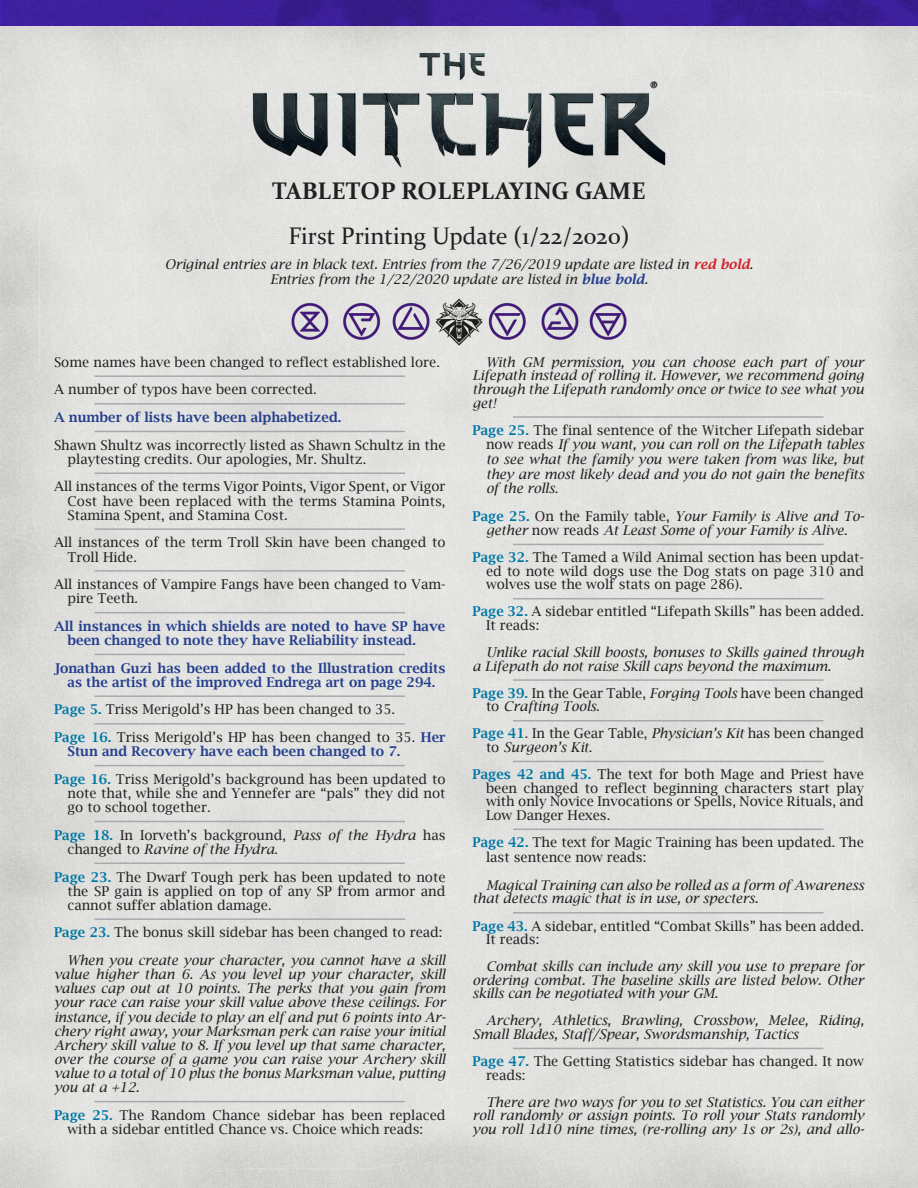
<style>
.page{position:relative;width:918px;height:1188px;background:#fff}
.page>*{position:absolute;margin:0;border:0;box-sizing:border-box;transform-origin:0 0}
.t1{font:24px "Constantia";color:#231f20}
.t2{font:700 24px "Constantia";color:#231f20}
.t3{font:13.5px/14.1px "Lucida Bright";color:#231f20}
.Read_As_End{font:italic 13.5px/14.1px "Lucida Bright";color:#231f20;text-align:justify}
.t4{font:600 13.5px/14.1px "Lucida Bright";color:#253f8e}
.Reads_As_No_Rule{font:italic 13.5px/13.6px "Lucida Bright";color:#231f20;text-align:justify}
.Copyright_Info{font:italic 13.5px "Lucida Bright";color:#231f20}
.s1{font-weight:600;color:#d1232a}
.s2{font-weight:600;color:#253f8e}
.s3{font-weight:600;color:#0077a5}
.s4{color:#0077a5}
.s5{font-weight:400;color:#231f20}
.s6{font-style:italic}
.s7{font-weight:600;font-style:normal;color:#0077a5}
.s8{font-style:normal}
</style>
<div class="page">
<img style="left:0;top:0;width:918px;height:1188px">
<img style="left:1px;top:0;width:917px;height:26px">
<img style="left:243px;top:45px;width:432px;height:126px">
<img style="left:290px;top:299px;width:338px;height:47px">
<hr style="left:94px;top:375px;width:311px;height:2px;background:#a8a9ad">
<hr style="left:94px;top:403px;width:311px;height:2px;background:#a8a9ad">
<hr style="left:94px;top:431px;width:311px;height:1px;background:#a8a9ad">
<hr style="left:94px;top:472px;width:311px;height:2px;background:#a8a9ad">
<hr style="left:94px;top:528px;width:311px;height:2px;background:#a8a9ad">
<hr style="left:94px;top:570px;width:311px;height:2px;background:#a8a9ad">
<hr style="left:94px;top:612px;width:311px;height:1px;background:#a8a9ad">
<hr style="left:94px;top:654px;width:311px;height:1px;background:#a8a9ad">
<hr style="left:94px;top:695px;width:311px;height:2px;background:#a8a9ad">
<hr style="left:94px;top:723px;width:311px;height:2px;background:#a8a9ad">
<hr style="left:94px;top:765px;width:311px;height:1px;background:#a8a9ad">
<hr style="left:94px;top:821px;width:311px;height:1px;background:#a8a9ad">
<hr style="left:94px;top:863px;width:311px;height:1px;background:#a8a9ad">
<hr style="left:94px;top:918px;width:311px;height:2px;background:#a8a9ad">
<hr style="left:94px;top:1101px;width:311px;height:1px;background:#a8a9ad">
<hr style="left:513px;top:416px;width:311px;height:2px;background:#a8a9ad">
<hr style="left:513px;top:544px;width:311px;height:1px;background:#a8a9ad">
<hr style="left:513px;top:598px;width:311px;height:1px;background:#a8a9ad">
<hr style="left:513px;top:679px;width:311px;height:2px;background:#a8a9ad">
<hr style="left:513px;top:720px;width:311px;height:2px;background:#a8a9ad">
<hr style="left:513px;top:761px;width:311px;height:1px;background:#a8a9ad">
<hr style="left:513px;top:829px;width:311px;height:1px;background:#a8a9ad">
<hr style="left:513px;top:912px;width:311px;height:2px;background:#a8a9ad">
<hr style="left:513px;top:1048px;width:311px;height:1px;background:#a8a9ad">
<p class="t2" style="left:272px;top:174px;width:375px">TABLETOP ROLEPLAYING GAME</p>
<p class="t1" style="left:288px;top:220px;width:343px">First Printing Update (1/22/2020)</p>
<p class="Copyright_Info" style="left:165px;top:256px;width:590px">Original entries are in black text. Entries from the 7/26/2019 update are listed in <span class="s1">red bold</span>.</p>
<p class="Copyright_Info" style="left:270px;top:271px;width:379px">Entries from the 1/22/2020 update are listed in <span class="s2">blue bold</span>.</p>
<p class="t3" style="left:54px;top:355px;width:387px">Some names have been changed to reflect established lore.</p>
<p class="t3" style="left:54px;top:383px;width:264px">A number of typos have been corrected.</p>
<p class="t4" style="left:54px;top:410px;width:289px">A number of lists have been alphabetized.</p>
<p class="t3" style="left:68px;top:438px;width:379px;text-indent:-14px">Shawn Shultz was incorrectly listed as Shawn Schultz in the playtesting credits. Our apologies, Mr. Shultz.</p>
<p class="t3" style="left:68px;top:480px;width:380px;text-align:justify;text-indent:-14px">All instances of the terms Vigor Points, Vigor Spent, or Vigor Cost have been replaced with the terms Stamina Points, Stamina Spent, and Stamina Cost.</p>
<p class="t3" style="left:68px;top:535px;width:380px;text-indent:-14px">All instances of the term Troll Skin have been changed to<br>Troll Hide.</p>
<p class="t3" style="left:68px;top:577px;width:379px;text-indent:-14px">All instances of Vampire Fangs have been changed to Vam&shy;pire Teeth.</p>
<p class="t4" style="left:68px;top:619px;width:380px;text-indent:-14px">All instances in which shields are noted to have SP have been changed to note they have Reliability instead.</p>
<p class="t4" style="left:54px;top:661px;width:393px;text-align:center">Jonathan Guzi has been added to the Illustration credits as the artist of the improved Endrega art on page 294.</p>
<p class="t3" style="left:54px;top:703px;width:343px"><span class="s3">Page 5.</span> Triss Merigold’s HP has been changed to 35.</p>
<p class="t4" style="left:68px;top:730px;width:379px;text-indent:-14px"><span class="s4">Page 16.</span> <span class="s5">Triss Merigold’s HP has been changed to 35.</span> Her<br>Stun and Recovery have each been changed to 7.</p>
<p class="t3" style="left:68px;top:772px;width:380px;text-align:justify;text-indent:-14px"><span class="s3">Page 16.</span> Triss Merigold’s background has been updated to note that, while she and Yennefer are “pals” they did not go to school together.</p>
<p class="t3" style="left:68px;top:828px;width:379px;text-indent:-14px"><span class="s3">Page 18.</span> In Iorveth’s background, <span class="s6">Pass of the Hydra</span> has changed to <span class="s6">Ravine of the Hydra</span>.</p>
<p class="t3" style="left:68px;top:870px;width:380px;text-align:justify;text-indent:-14px"><span class="s3">Page 23.</span> The Dwarf Tough perk has been updated to note the SP gain is applied on top of any SP from armor and cannot suffer ablation damage.</p>
<p class="t3" style="left:54px;top:926px;width:390px"><span class="s3">Page 23.</span> The bonus skill sidebar has been changed to read:</p>
<p class="Read_As_End" style="left:54px;top:953px;width:393px;text-indent:14px">When you create your character, you cannot have a skill value higher than 6. As you level up your character, skill values cap out at 10 points. The perks that you gain from your race can raise your skill value above these ceilings. For instance, if you decide to play an elf and put 6 points into Ar&shy;chery right away, your Marksman perk can raise your initial Archery skill value to 8. If you level up that same character, over the course of a game you can raise your Archery skill value to a total of 10 plus the bonus Marksman value, putting you at a +12.</p>
<p class="t3" style="left:68px;top:1108px;width:380px;text-indent:-14px"><span class="s3">Page 25.</span> The Random Chance sidebar has been replaced with a sidebar entitled Chance vs. Choice which reads:</p>
<p class="Read_As_End" style="left:472px;top:355px;width:393px;line-height:13.6px;text-indent:14px">With GM permission, you can choose each part of your Lifepath instead of rolling it. However, we recommend going through the Lifepath randomly once or twice to see what you get!</p>
<p class="Read_As_End" style="left:486px;top:422px;width:380px;line-height:14.7px;text-indent:-14px"><span class="s7">Page 25.</span> <span class="s8">The final sentence of the Witcher Lifepath sidebar now reads</span> If you want, you can roll on the Lifepath tables to see what the family you were taken from was like, but they are most likely dead and you do not gain the benefits of the rolls<span class="s8">.</span></p>
<p class="Read_As_End" style="left:472px;top:510px;width:393px;line-height:13.6px;text-align:center"><span class="s7">Page 25.</span> <span class="s8">On the Family table,</span> Your Family is Alive and To&shy;gether <span class="s8">now reads</span> At Least Some of your Family is Alive<span class="s8">.</span></p>
<p class="t3" style="left:486px;top:550px;width:380px;line-height:13.6px;text-align:justify;text-indent:-14px"><span class="s3">Page 32.</span> The Tamed a Wild Animal section has been updat&shy;ed to note wild dogs use the Dog stats on page 310 and wolves use the wolf stats on page 286).</p>
<p class="t3" style="left:486px;top:605px;width:380px;line-height:13.6px;text-indent:-14px"><span class="s3">Page 32.</span> A sidebar entitled “Lifepath Skills” has been added.<br>It reads:</p>
<p class="Read_As_End" style="left:472px;top:645px;width:393px;line-height:13.6px;text-indent:14px">Unlike racial Skill boosts, bonuses to Skills gained through a Lifepath do not raise Skill caps beyond the maximum.</p>
<p class="t3" style="left:486px;top:686px;width:379px;line-height:13.6px;text-indent:-14px"><span class="s3">Page 39.</span> In the Gear Table, <span class="s6">Forging Tools</span> have been changed to <span class="s6">Crafting Tools</span>.</p>
<p class="t3" style="left:486px;top:727px;width:380px;line-height:13.6px;text-indent:-14px"><span class="s3">Page 41</span>. In the Gear Table, <span class="s6">Physician’s Kit</span> has been changed to <span class="s6">Surgeon’s Kit</span>.</p>
<p class="t3" style="left:486px;top:767px;width:380px;line-height:13.6px;text-align:justify;text-indent:-14px"><span class="s3">Pages 42 and 45.</span> The text for both Mage and Priest have been changed to reflect beginning characters start play with only Novice Invocations or Spells, Novice Rituals, and Low Danger Hexes.</p>
<p class="t3" style="left:486px;top:835px;width:380px;line-height:14.7px;text-indent:-14px"><span class="s3">Page 42.</span> The text for Magic Training has been updated. The last sentence now reads:</p>
<p class="Read_As_End" style="left:472px;top:878px;width:393px;line-height:13.6px;text-indent:14px">Magical Training can also be rolled as a form of Awareness that detects magic that is in use, or specters.</p>
<p class="t3" style="left:486px;top:919px;width:380px;line-height:13.6px;text-indent:-14px"><span class="s3">Page 43.</span> A sidebar, entitled “Combat Skills” has been added.<br>It reads:</p>
<p class="Reads_As_No_Rule" style="left:472px;top:960px;width:393px;text-indent:14px">Combat skills can include any skill you use to prepare for ordering combat. The baseline skills are listed below. Other skills can be negotiated with your GM.</p>
<p class="Read_As_End" style="left:472px;top:1014px;width:393px;line-height:13.6px;text-indent:14px">Archery, Athletics, Brawling, Crossbow, Melee, Riding,<br>Small Blades, Staff/Spear, Swordsmanship, Tactics</p>
<p class="t3" style="left:486px;top:1054px;width:379px;line-height:13.6px;text-indent:-14px"><span class="s3">Page 47.</span> The Getting Statistics sidebar has changed. It now reads:</p>
<p class="Read_As_End" style="left:472px;top:1095px;width:393px;line-height:13.6px;text-indent:14px">There are two ways for you to set Statistics. You can either roll randomly or assign points. To roll your Stats randomly you roll 1d10 nine times, (re-rolling any 1s or 2s), and allo-</p>
</div>
